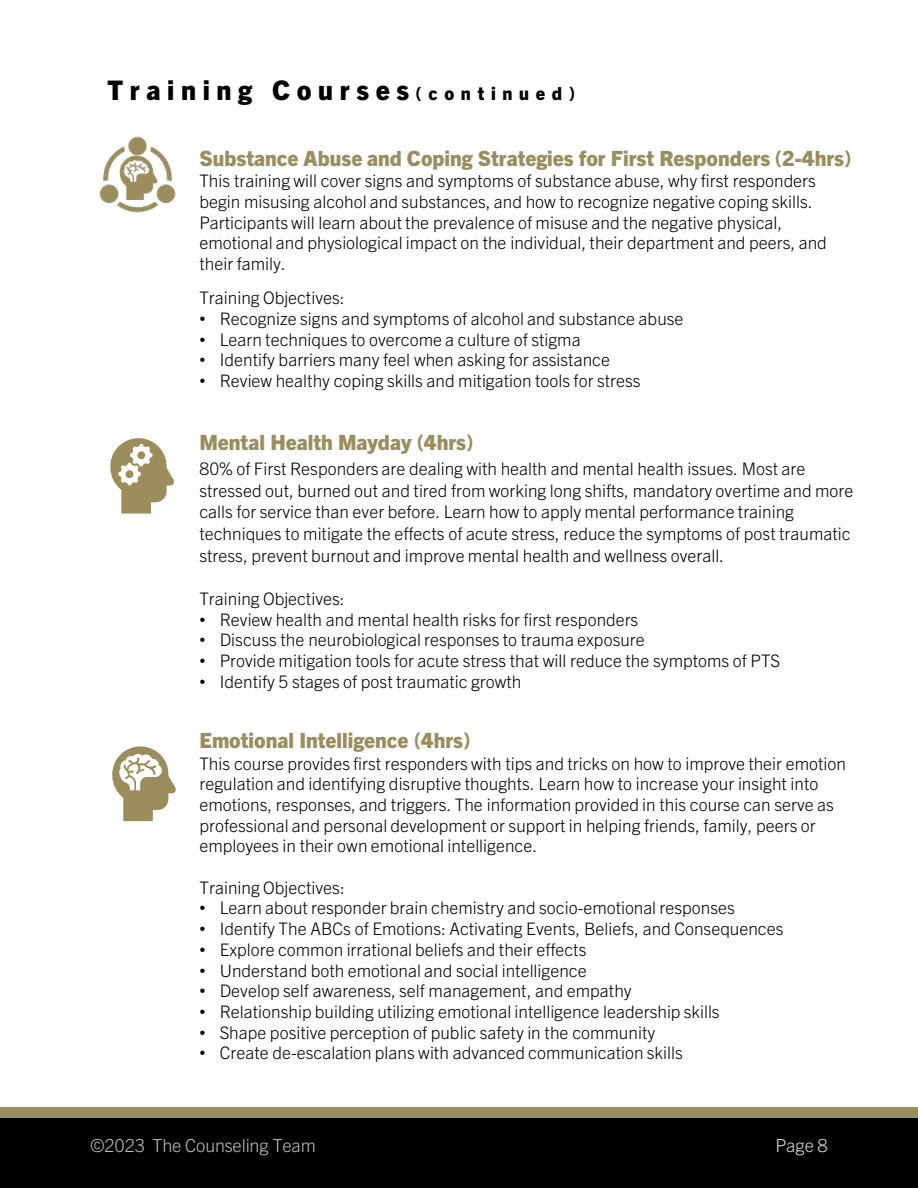
<style>
.page{position:relative;width:918px;height:1188px;background:#fff}
.page>*{position:absolute;margin:0;border:0;box-sizing:border-box;transform-origin:0 0}
.t1{font:800 27px "Trade Gothic Next";letter-spacing:.245em;color:#000}
.t2{font:800 21px "Trade Gothic Next";color:#9c8d5d}
.t3{font:300 18px "Trade Gothic Next";letter-spacing:-.01em;color:#bfbfbf}
.t4{font:300 18px "Trade Gothic Next";color:#d9d9d9}
.t5{font:300 17.25px/20.7px "Trade Gothic Next";color:#000}
.s1{font-size:18px}
.s2{font-family:"Arial";font-weight:400}
</style>
<div class="page">
<div style="left:0;top:1107px;width:918px;height:57px;background:#9c8d5d"></div>
<div style="left:0;top:1118px;width:918px;height:70px;background:#000"></div>
<svg style="left:110px;top:438px;width:64px;height:76px"></svg>
<svg style="left:112px;top:746px;width:64px;height:75px"></svg>
<img style="left:99px;top:136px;width:77px;height:77px">
<h1 class="t1" style="left:108px;top:74px;width:469px">Training Courses <span class="s1">(continued)</span></h1>
<p class="t2" style="left:199px;top:145px;width:654px">Substance Abuse and Coping Strategies for First Responders (2-4hrs)</p>
<p class="t5" style="left:199px;top:170px;width:629px">This training will cover signs and symptoms of substance abuse, why first responders begin misusing alcohol and substances, and how to recognize negative coping skills.<br>Participants will learn about the prevalence of misuse and the negative physical, emotional and physiological impact on the individual, their department and peers, and their family.</p>
<p class="t5" style="left:199px;top:287px;width:147px">Training Objectives:</p>
<p class="t5" style="left:199px;top:308px;width:486px"><span class="s2">•</span> Recognize signs and symptoms of alcohol and substance abuse</p>
<p class="t5" style="left:199px;top:329px;width:383px"><span class="s2">•</span> Learn techniques to overcome a culture of stigma</p>
<p class="t5" style="left:199px;top:349px;width:412px"><span class="s2">•</span> Identify barriers many feel when asking for assistance</p>
<p class="t5" style="left:199px;top:370px;width:443px"><span class="s2">•</span> Review healthy coping skills and mitigation tools for stress</p>
<p class="t2" style="left:199px;top:429px;width:276px">Mental Health Mayday (4hrs)</p>
<p class="t5" style="left:199px;top:457px;width:656px;line-height:21.9px">80% of First Responders are dealing with health and mental health issues. Most are stressed out, burned out and tired from working long shifts, mandatory overtime and more calls for service than ever before. Learn how to apply mental performance training techniques to mitigate the effects of acute stress, reduce the symptoms of post traumatic stress, prevent burnout and improve mental health and wellness overall.</p>
<p class="t5" style="left:199px;top:588px;width:147px">Training Objectives:</p>
<p class="t5" style="left:199px;top:609px;width:440px"><span class="s2">•</span> Review health and mental health risks for first responders</p>
<p class="t5" style="left:199px;top:629px;width:447px"><span class="s2">•</span> Discuss the neurobiological responses to trauma exposure</p>
<p class="t5" style="left:199px;top:650px;width:582px"><span class="s2">•</span> Provide mitigation tools for acute stress that will reduce the symptoms of PTS</p>
<p class="t5" style="left:199px;top:671px;width:324px"><span class="s2">•</span> Identify 5 stages of post traumatic growth</p>
<p class="t2" style="left:199px;top:727px;width:273px">Emotional Intelligence (4hrs)</p>
<p class="t5" style="left:199px;top:753px;width:648px">This course provides first responders with tips and tricks on how to improve their emotion regulation and identifying disruptive thoughts. Learn how to increase your insight into emotions, responses, and triggers. The information provided in this course can serve as professional and personal development or support in helping friends, family, peers or employees in their own emotional intelligence.</p>
<p class="t5" style="left:200px;top:877px;width:147px">Training Objectives:</p>
<p class="t5" style="left:200px;top:898px;width:537px"><span class="s2">•</span> Learn about responder brain chemistry and socio-emotional responses</p>
<p class="t5" style="left:200px;top:918px;width:585px"><span class="s2">•</span> Identify The ABCs of Emotions: Activating Events, Beliefs, and Consequences</p>
<p class="t5" style="left:200px;top:939px;width:388px"><span class="s2">•</span> Explore common irrational beliefs and their effects</p>
<p class="t5" style="left:200px;top:960px;width:389px"><span class="s2">•</span> Understand both emotional and social intelligence</p>
<p class="t5" style="left:200px;top:980px;width:434px"><span class="s2">•</span> Develop self awareness, self management, and empathy</p>
<p class="t5" style="left:200px;top:1001px;width:522px"><span class="s2">•</span> Relationship building utilizing emotional intelligence leadership skills</p>
<p class="t5" style="left:200px;top:1022px;width:457px"><span class="s2">•</span> Shape positive perception of public safety in the community</p>
<p class="t5" style="left:200px;top:1042px;width:485px"><span class="s2">•</span> Create de-escalation plans with advanced communication skills</p>
<p class="t3" style="left:90px;top:1135px;width:227px">©2023 The Counseling Team</p>
<p class="t4" style="left:775px;top:1135px;width:54px">Page 8</p>
</div>
